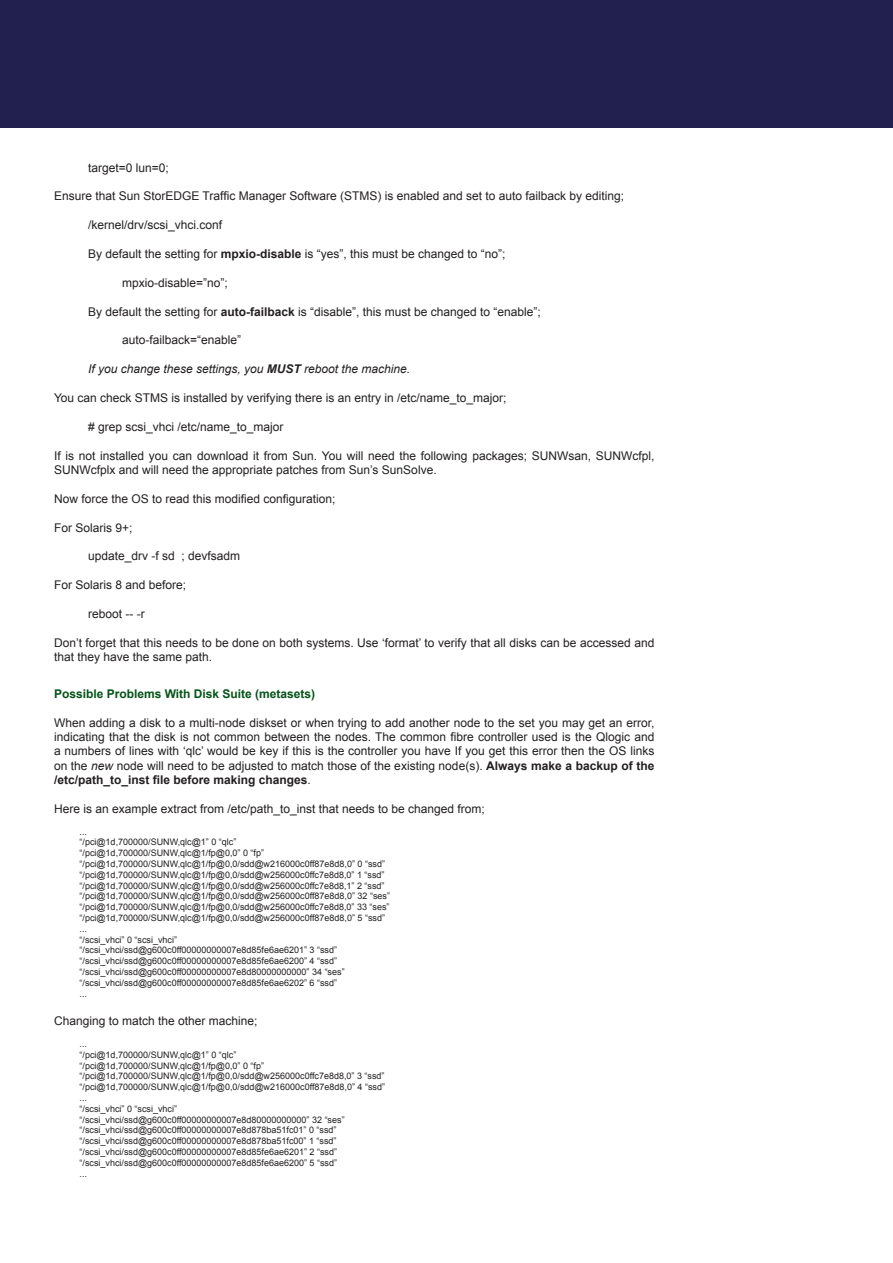
<style>
.page{position:relative;width:893px;height:1263px;background:#fff}
.page>*{position:absolute;margin:0;border:0;box-sizing:border-box;transform-origin:0 0}
.t1{font:12px/14.4px "Arial";color:#231f20}
.t2{font:italic 12px "Arial";color:#231f20}
.t3{font:700 12px "Arial";color:#055318}
.t4{font:9px/10.8px "Arial";color:#231f20}
.s1{font-weight:700}
.s2{font-style:italic}
</style>
<div class="page">
<div style="left:0;top:0;width:893px;height:128px;background:#22204e"></div>
<p class="t1" style="left:88px;top:160px;width:82px">target=0 lun=0;</p>
<p class="t1" style="left:54px;top:189px;width:572px">Ensure that Sun StorEDGE Traffic Manager Software (STMS) is enabled and set to auto failback by editing;</p>
<p class="t1" style="left:88px;top:218px;width:136px">/kernel/drv/scsi_vhci.conf</p>
<p class="t1" style="left:88px;top:247px;width:419px">By default the setting for <span class="s1">mpxio-disable</span> is “yes”, this must be changed to “no”;</p>
<p class="t1" style="left:122px;top:275px;width:107px">mpxio-disable=”no”;</p>
<p class="t1" style="left:88px;top:304px;width:454px">By default the setting for <span class="s1">auto-failback</span> is “disable”, this must be changed to “enable”;</p>
<p class="t1" style="left:122px;top:333px;width:121px">auto-failback=“enable”</p>
<p class="t2" style="left:88px;top:361px;width:324px">If you change these settings, you <span class="s1">MUST</span> reboot the machine.</p>
<p class="t1" style="left:54px;top:391px;width:454px">You can check STMS is installed by verifying there is an entry in /etc/name_to_major;</p>
<p class="t1" style="left:88px;top:419px;width:197px"># grep scsi_vhci /etc/name_to_major</p>
<p class="t1" style="left:54px;top:448px;width:602px">If is not installed you can download it from Sun. You will need the following packages; SUNWsan, SUNWcfpl,<br>SUNWcfplx and will need the appropriate patches from Sun’s SunSolve.</p>
<p class="t1" style="left:54px;top:491px;width:283px">Now force the OS to read this modified configuration;</p>
<p class="t1" style="left:54px;top:520px;width:80px">For Solaris 9+;</p>
<p class="t1" style="left:88px;top:549px;width:154px">update_drv -f sd ; devfsadm</p>
<p class="t1" style="left:54px;top:578px;width:134px">For Solaris 8 and before;</p>
<p class="t1" style="left:88px;top:607px;width:58px">reboot -- -r</p>
<p class="t1" style="left:54px;top:635px;width:602px">Don’t forget that this needs to be done on both systems. Use ‘format’ to verify that all disks can be accessed and that they have the same path.</p>
<p class="t3" style="left:54px;top:686px;width:263px">Possible Problems With Disk Suite (metasets)</p>
<p class="t1" style="left:54px;top:715px;width:602px;text-align:justify">When adding a disk to a multi-node diskset or when trying to add another node to the set you may get an error, indicating that the disk is not common between the nodes. The common fibre controller used is the Qlogic and a numbers of lines with ‘qlc’ would be key if this is the controller you have If you get this error then the OS links on the <span class="s2">new</span> node will need to be adjusted to match those of the existing node(s). <span class="s1">Always make a backup of the /etc/path_to_inst file before making changes</span>.</p>
<p class="t1" style="left:54px;top:802px;width:432px">Here is an example extract from /etc/path_to_inst that needs to be changed from;</p>
<p class="t4" style="left:80px;top:826px;width:312px">...<br>“/pci@1d,700000/SUNW,qlc@1” 0 “qlc” “/pci@1d,700000/SUNW,qlc@1/fp@0,0” 0 “fp” “/pci@1d,700000/SUNW,qlc@1/fp@0,0/sdd@w216000c0ff87e8d8,0” 0 “ssd” “/pci@1d,700000/SUNW,qlc@1/fp@0,0/sdd@w256000c0ffc7e8d8,0” 1 “ssd” “/pci@1d,700000/SUNW,qlc@1/fp@0,0/sdd@w256000c0ffc7e8d8,1” 2 “ssd” “/pci@1d,700000/SUNW,qlc@1/fp@0,0/sdd@w256000c0ff87e8d8,0” 32 “ses” “/pci@1d,700000/SUNW,qlc@1/fp@0,0/sdd@w256000c0ffc7e8d8,0” 33 “ses” “/pci@1d,700000/SUNW,qlc@1/fp@0,0/sdd@w256000c0ff87e8d8,0” 5 “ssd” ...<br>“/scsi_vhci” 0 “scsi_vhci” “/scsi_vhci/ssd@g600c0ff00000000007e8d85fe6ae6201” 3 “ssd” “/scsi_vhci/ssd@g600c0ff00000000007e8d85fe6ae6200” 4 “ssd” “/scsi_vhci/ssd@g600c0ff00000000007e8d80000000000” 34 “ses” “/scsi_vhci/ssd@g600c0ff00000000007e8d85fe6ae6202” 6 “ssd”<br>...</p>
<p class="t1" style="left:54px;top:1014px;width:205px">Changing to match the other machine;</p>
<p class="t4" style="left:80px;top:1038px;width:307px">...<br>“/pci@1d,700000/SUNW,qlc@1” 0 “qlc” “/pci@1d,700000/SUNW,qlc@1/fp@0,0” 0 “fp” “/pci@1d,700000/SUNW,qlc@1/fp@0,0/sdd@w256000c0ffc7e8d8,0” 3 “ssd” “/pci@1d,700000/SUNW,qlc@1/fp@0,0/sdd@w216000c0ff87e8d8,0” 4 “ssd” ...<br>“/scsi_vhci” 0 “scsi_vhci” “/scsi_vhci/ssd@g600c0ff00000000007e8d80000000000” 32 “ses” “/scsi_vhci/ssd@g600c0ff00000000007e8d878ba51fc01” 0 “ssd” “/scsi_vhci/ssd@g600c0ff00000000007e8d878ba51fc00” 1 “ssd” “/scsi_vhci/ssd@g600c0ff00000000007e8d85fe6ae6201” 2 “ssd” “/scsi_vhci/ssd@g600c0ff00000000007e8d85fe6ae6200” 5 “ssd”<br>...</p>
</div>
